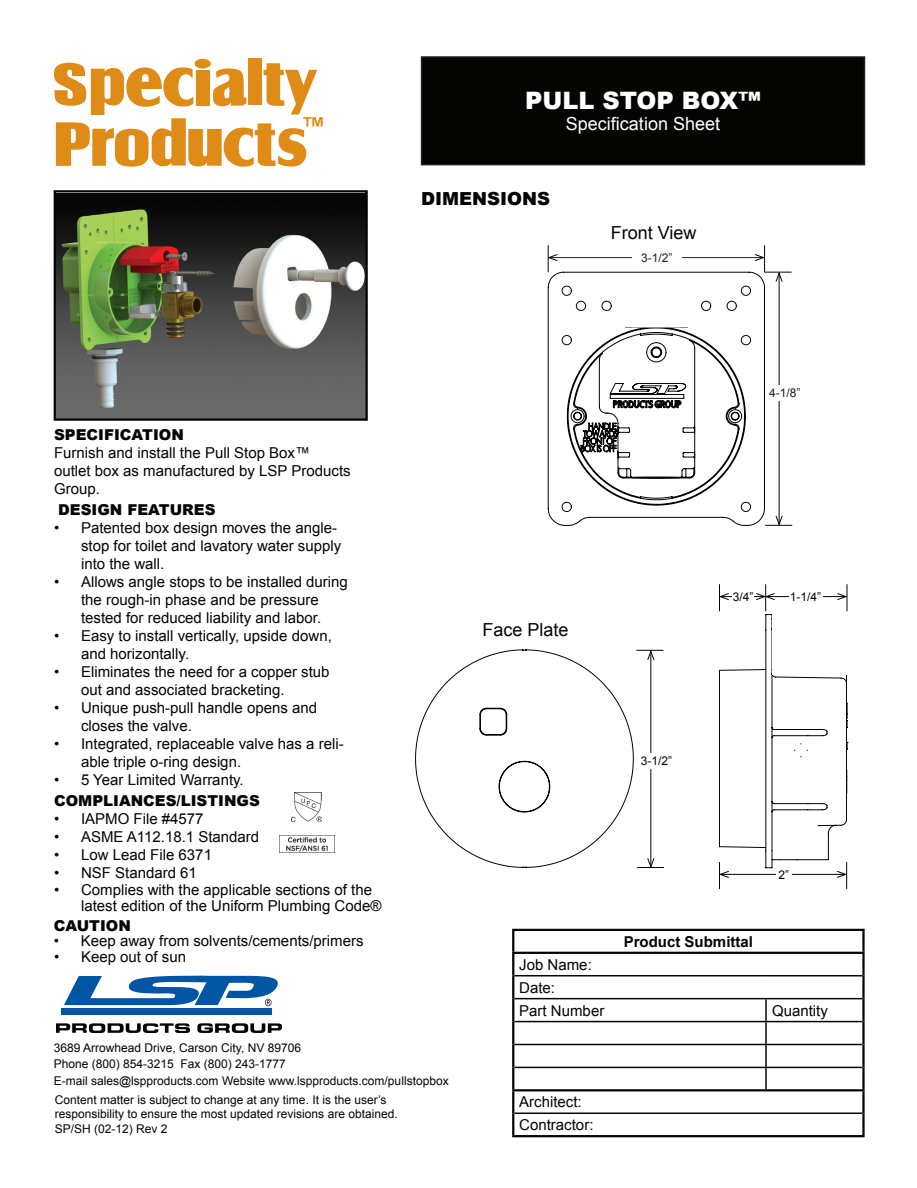
<style>
.page{position:relative;width:917px;height:1188px;background:#fff}
.page>*{position:absolute;margin:0;border:0;box-sizing:border-box;transform-origin:0 0}
.t1{font:900 24px "Arial";color:#fff}
.t2{font:18px "Arial";color:#fff}
.t3{font:18px "Arial";color:#040503}
.t4{font:900 18px "Arial";color:#040503}
.t5{font:15px/18px "Arial";color:#040503}
.t6{font:900 15px "Arial";color:#040503}
.t7{font:700 15px "Arial";color:#040503}
.t8{font:12px/14.4px "Arial";color:#040503}
.t9{font:12px "Arial";color:#231f20}
</style>
<div class="page">
<img style="left:57px;top:193px;width:308px;height:225px">
<hr style="left:514px;top:975px;width:252px;height:1px;background:#040503">
<hr style="left:766px;top:975px;width:96px;height:1px;background:#040503">
<hr style="left:514px;top:998px;width:252px;height:1px;background:#040503">
<hr style="left:766px;top:998px;width:96px;height:1px;background:#040503">
<hr style="left:514px;top:1021px;width:252px;height:1px;background:#040503">
<hr style="left:766px;top:1021px;width:96px;height:1px;background:#040503">
<hr style="left:514px;top:1044px;width:252px;height:1px;background:#040503">
<hr style="left:766px;top:1044px;width:96px;height:1px;background:#040503">
<hr style="left:514px;top:1067px;width:252px;height:1px;background:#040503">
<hr style="left:766px;top:1067px;width:96px;height:1px;background:#040503">
<svg style="left:765px;top:999px;width:1px;height:90px"></svg>
<hr style="left:514px;top:1113px;width:252px;height:1px;background:#040503">
<hr style="left:766px;top:1113px;width:96px;height:1px;background:#040503">
<hr style="left:512px;top:952px;width:254px;height:2px;background:#040503">
<hr style="left:766px;top:952px;width:98px;height:2px;background:#040503">
<hr style="left:512px;top:929px;width:254px;height:2px;background:#040503">
<hr style="left:512px;top:931px;width:2px;height:21px;background:#040503">
<hr style="left:766px;top:929px;width:98px;height:2px;background:#040503">
<hr style="left:862px;top:931px;width:2px;height:21px;background:#040503">
<hr style="left:512px;top:954px;width:2px;height:22px;background:#040503">
<hr style="left:862px;top:954px;width:2px;height:22px;background:#040503">
<hr style="left:512px;top:976px;width:2px;height:23px;background:#040503">
<hr style="left:862px;top:976px;width:2px;height:23px;background:#040503">
<hr style="left:512px;top:999px;width:2px;height:23px;background:#040503">
<hr style="left:862px;top:999px;width:2px;height:23px;background:#040503">
<hr style="left:512px;top:1022px;width:2px;height:22px;background:#040503">
<hr style="left:862px;top:1022px;width:2px;height:22px;background:#040503">
<hr style="left:512px;top:1045px;width:2px;height:22px;background:#040503">
<hr style="left:862px;top:1045px;width:2px;height:22px;background:#040503">
<hr style="left:512px;top:1067px;width:2px;height:22px;background:#040503">
<hr style="left:862px;top:1067px;width:2px;height:22px;background:#040503">
<hr style="left:512px;top:1091px;width:2px;height:22px;background:#040503">
<hr style="left:862px;top:1091px;width:2px;height:22px;background:#040503">
<hr style="left:512px;top:1113px;width:2px;height:22px;background:#040503">
<hr style="left:862px;top:1113px;width:2px;height:22px;background:#040503">
<hr style="left:512px;top:1135px;width:254px;height:2px;background:#040503">
<hr style="left:766px;top:1135px;width:98px;height:2px;background:#040503">
<hr style="left:512px;top:1089px;width:254px;height:2px;background:#040503">
<hr style="left:766px;top:1089px;width:98px;height:2px;background:#040503">
<div style="left:248px;top:58px;width:14px;height:47px;background:#df8b17"></div>
<div style="left:194px;top:59px;width:17px;height:10px;background:#df8b17;border-radius:50%"></div>
<svg style="left:54px;top:63px;width:268px;height:104px"></svg>
<div style="left:421px;top:57px;width:443px;height:108px;background:#040503"></div>
<div style="left:421px;top:56px;width:444px;height:109px;border:2px solid #231f20"></div>
<div style="left:54px;top:190px;width:314px;height:231px;border:2px solid #040503"></div>
<img style="left:292px;top:793px;width:29px;height:29px">
<svg style="left:415px;top:649px;width:219px;height:219px"></svg>
<svg style="left:547px;top:272px;width:218px;height:254px"></svg>
<div style="left:62px;top:1009px;width:210px;height:6px;background:#0155a5"></div>
<svg style="left:64px;top:976px;width:214px;height:30px"></svg>
<svg style="left:56px;top:1023px;width:134px;height:10px"></svg>
<svg style="left:197px;top:1023px;width:85px;height:10px"></svg>
<hr style="left:549px;top:257px;width:214px;height:1px;background:#231f20">
<svg style="left:547px;top:245px;width:11px;height:27px"></svg>
<div style="left:632px;top:254px;width:49px;height:15px;background:#fff"></div>
<hr style="left:778px;top:273px;width:1px;height:251px;background:#040503">
<svg style="left:754px;top:245px;width:37px;height:37px"></svg>
<svg style="left:765px;top:515px;width:27px;height:11px"></svg>
<div style="left:767px;top:385px;width:35px;height:15px;background:#fff"></div>
<svg style="left:719px;top:584px;width:128px;height:305px"></svg>
<div style="left:776px;top:867px;width:15px;height:15px;background:#fff"></div>
<hr style="left:650px;top:651px;width:1px;height:216px;background:#040503">
<svg style="left:636px;top:650px;width:27px;height:11px"></svg>
<svg style="left:637px;top:858px;width:27px;height:10px"></svg>
<div style="left:639px;top:753px;width:35px;height:16px;background:#fff"></div>
<div style="left:614px;top:281px;width:85px;height:47px;background:#fff"></div>
<div style="left:772px;top:614px;width:86px;height:61px;background:#fff"></div>
<div style="left:846px;top:664px;width:7px;height:17px;background:#fff"></div>
<img style="left:279px;top:835px;width:55px;height:17px">
<h1 class="t1" style="left:525px;top:83px;width:237px">PULL STOP BOX™</h1>
<p class="t2" style="left:566px;top:112px;width:156px">Specification Sheet</p>
<p class="t4" style="left:421px;top:185px;width:130px">DIMENSIONS</p>
<p class="t3" style="left:610px;top:221px;width:87px">Front View</p>
<p class="t9" style="left:641px;top:250px;width:33px">3-1/2”</p>
<p class="t6" style="left:54px;top:424px;width:131px">SPECIFICATION</p>
<p class="t5" style="left:54px;top:444px;width:298px">Furnish and install the Pull Stop Box™<br>outlet box as manufactured by LSP Products<br>Group.</p>
<p class="t6" style="left:58px;top:499px;width:159px">DESIGN FEATURES</p>
<p class="t5" style="left:81px;top:519px;width:262px;text-indent:-27px">• Patented box design moves the angle&shy;stop for toilet and lavatory water supply into the wall.</p>
<p class="t5" style="left:54px;top:573px;width:295px;text-align:center">• Allows angle stops to be installed during the rough-in phase and be pressure<br>tested for reduced liability and labor.</p>
<p class="t5" style="left:81px;top:627px;width:252px;text-indent:-27px">• Easy to install vertically, upside down, and horizontally.</p>
<p class="t5" style="left:81px;top:663px;width:250px;text-indent:-27px">• Eliminates the need for a copper stub out and associated bracketing.</p>
<p class="t5" style="left:81px;top:699px;width:237px;text-indent:-27px">• Unique push-pull handle opens and closes the valve.</p>
<p class="t5" style="left:81px;top:735px;width:264px;text-indent:-27px">• Integrated, replaceable valve has a reli&shy;able triple o-ring design.</p>
<p class="t5" style="left:54px;top:771px;width:191px">• 5 Year Limited Warranty.</p>
<p class="t6" style="left:54px;top:790px;width:207px">COMPLIANCES/LISTINGS</p>
<p class="t5" style="left:54px;top:810px;width:151px">• IAPMO File #4577</p>
<p class="t5" style="left:54px;top:828px;width:207px">• ASME A112.18.1 Standard</p>
<p class="t5" style="left:54px;top:846px;width:159px">• Low Lead File 6371</p>
<p class="t5" style="left:54px;top:864px;width:144px">• NSF Standard 61</p>
<p class="t5" style="left:81px;top:881px;width:302px;line-height:16.2px;text-indent:-27px">• Complies with the applicable sections of the latest edition of the Uniform Plumbing Code®</p>
<p class="t6" style="left:54px;top:915px;width:78px">CAUTION</p>
<p class="t5" style="left:54px;top:932px;width:311px">• Keep away from solvents/cements/primers</p>
<p class="t5" style="left:54px;top:948px;width:134px">• Keep out of sun</p>
<p class="t9" style="left:769px;top:385px;width:33px">4-1/8”</p>
<p class="t3" style="left:482px;top:618px;width:88px">Face Plate</p>
<p class="t8" style="left:732px;top:590px;width:22px">3/4”</p>
<p class="t8" style="left:790px;top:590px;width:33px">1-1/4”</p>
<p class="t8" style="left:640px;top:754px;width:33px">3-1/2”</p>
<p class="t8" style="left:778px;top:868px;width:12px">2”</p>
<p class="t5" style="left:519px;top:953px;width:87px;line-height:23px">Job Name:<br>Date:<br>Part Number</p>
<p class="t7" style="left:623px;top:932px;width:131px">Product Submittal</p>
<p class="t5" style="left:772px;top:1001px;width:57px">Quantity</p>
<p class="t8" style="left:54px;top:1039px;width:396px;line-height:16.5px">3689 Arrowhead Drive, Carson City, NV 89706<br>Phone (800) 854-3215 Fax (800) 243-1777<br>E-mail sales@lspproducts.com Website www.lspproducts.com/pullstopbox</p>
<p class="t8" style="left:55px;top:1093px;width:344px">Content matter is subject to change at any time. It is the user’s responsibility to ensure the most updated revisions are obtained.<br>SP/SH (02-12) Rev 2</p>
<p class="t5" style="left:519px;top:1091px;width:76px;line-height:23px">Architect:<br>Contractor:</p>
</div>
